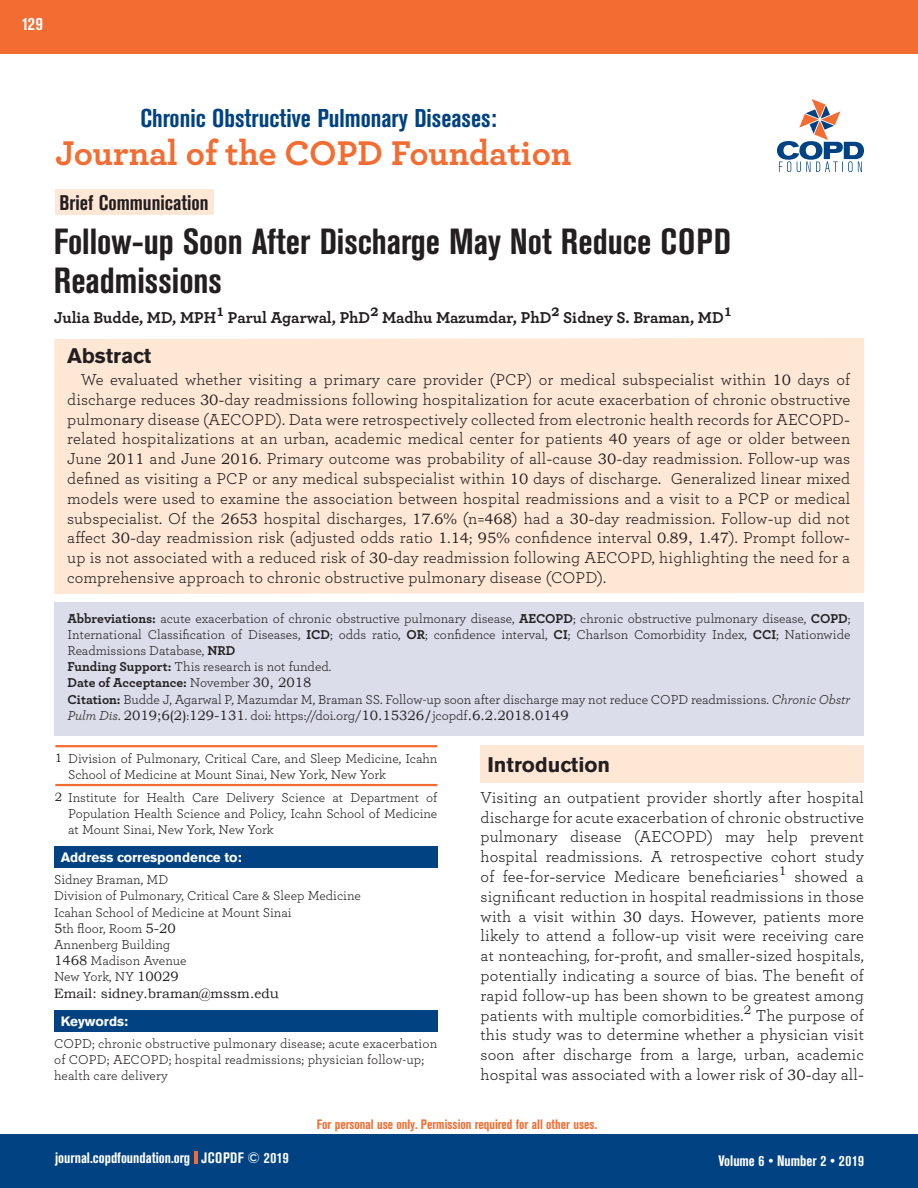
<style>
.page{position:relative;width:918px;height:1188px;background:#fff}
.page>*{position:absolute;margin:0;border:0;box-sizing:border-box;transform-origin:0 0}
.t1{font:700 condensed 36px/39px "Akzidenz Grotesk BE";color:#231f20}
.t2{font:700 36px "Breathe";color:#f36c32}
.t3{font:700 condensed 25.5px "Akzidenz Grotesk BE";color:#004282}
.t4{font:700 21px "Akzidenz Grotesk BE";color:#231f20}
.t5{font:700 condensed 21px "Akzidenz Grotesk BE";color:#231f20}
.t6{font:700 condensed 18px "Akzidenz Grotesk BE";color:#fff}
.t7{font:16.5px/19.8px "Breathe";letter-spacing:.01em;color:#231f20;text-align:justify}
.t8{font:700 16.5px "Breathe";color:#231f20}
.t9{font:700 condensed 15px "Akzidenz Grotesk BE";color:#fff}
.t10{font:13.5px/16.2px "Breathe";color:#231f20}
.t11{font:13.5px "Bookman Old Style";color:#231f20}
.t12{font:700 condensed 13.5px "Akzidenz Grotesk BE";color:#f36c32}
.t13{font:700 13.5px "Akzidenz Grotesk BE";color:#fff}
.s1{font-family:"Bookman Old Style";font-size:15px}
.s2{font-weight:700}
.s3{font-family:"Bookman Old Style"}
.s4{font-style:italic}
.s5{font-family:"Breathe";font-style:italic}
.s6{font-family:"Breathe"}
.s7{font-family:"Bookman Old Style";font-size:12px}
</style>
<div class="page">
<div style="left:0;top:1134px;width:918px;height:54px;background:#004282"></div>
<div style="left:0;top:0;width:918px;height:54px;background:#f36c32"></div>
<svg style="left:194px;top:1152px;width:3px;height:12px"></svg>
<svg style="left:777px;top:99px;width:87px;height:73px"></svg>
<div style="left:54px;top:338px;width:810px;height:256px;background:#fee7d4"></div>
<div style="left:54px;top:602px;width:810px;height:133px;background:#dbddeb"></div>
<div style="left:55px;top:189px;width:159px;height:25px;background:#fee7d4"></div>
<hr style="left:55px;top:745px;width:382px;height:2px;background:#f36c32">
<div style="left:54px;top:1010px;width:383px;height:21px;background:#004282"></div>
<div style="left:54px;top:846px;width:383px;height:22px;background:#004282"></div>
<hr style="left:55px;top:784px;width:382px;height:2px;background:#f36c32">
<div style="left:481px;top:745px;width:383px;height:38px;background:#fee7d4"></div>
<p class="t6" style="left:22px;top:13px;width:23px">129</p>
<h2 class="t3" style="left:140px;top:104px;width:358px">Chronic Obstructive Pulmonary Diseases:</h2>
<h1 class="t2" style="left:55px;top:125px;width:518px">Journal of the COPD Foundation</h1>
<p class="t5" style="left:60px;top:190px;width:151px">Brief Communication</p>
<h1 class="t1" style="left:54px;top:223px;width:679px">Follow-up Soon After Discharge May Not Reduce COPD<br>Readmissions</h1>
<p class="t8" style="left:54px;top:305px;width:680px">Julia Budde, MD, MPH<sup>1</sup> Parul Agarwal, PhD<sup>2</sup> Madhu Mazumdar, PhD<sup>2</sup> Sidney S. Braman, MD<sup>1</sup></p>
<p class="t4" style="left:67px;top:344px;width:85px">Abstract</p>
<p class="t7" style="left:67px;top:369px;width:785px;text-indent:14px">We evaluated whether visiting a primary care provider (PCP) or medical subspecialist within <span class="s1">10</span> days of discharge reduces <span class="s1">30-</span>day readmissions following hospitalization for acute exacerbation of chronic obstructive pulmonary disease (AECOPD). Data were retrospectively collected from electronic health records for AECOPD&shy;related hospitalizations at an urban, academic medical center for patients <span class="s1">40</span> years of age or older between June <span class="s1">2011</span> and June <span class="s1">2016</span>. Primary outcome was probability of all<span class="s1">-</span>cause <span class="s1">30-</span>day readmission. Follow<span class="s1">-</span>up was defined as visiting a PCP or any medical subspecialist within <span class="s1">10</span> days of discharge. Generalized linear mixed models were used to examine the association between hospital readmissions and a visit to a PCP or medical subspecialist. Of the <span class="s1">2653</span> hospital discharges, <span class="s1">17</span>.<span class="s1">6%</span> (n=<span class="s1">468</span>) had a <span class="s1">30-</span>day readmission. Follow<span class="s1">-</span>up did not affect <span class="s1">30-</span>day readmission risk (adjusted odds ratio <span class="s1">1</span>.<span class="s1">14</span>; <span class="s1">95%</span> confidence interval <span class="s1">0</span>.<span class="s1">89, 1</span>.<span class="s1">47</span>). Prompt follow&shy;up is not associated with a reduced risk of <span class="s1">30-</span>day readmission following AECOPD, highlighting the need for a comprehensive approach to chronic obstructive pulmonary disease (COPD).</p>
<p class="t10" style="left:68px;top:609px;width:785px"><span class="s2">Abbreviations:</span> acute exacerbation of chronic obstructive pulmonary disease, <span class="s2">AECOPD</span>; chronic obstructive pulmonary disease, <span class="s2">COPD</span>; International Classification of Diseases, <span class="s2">ICD</span>; odds ratio, <span class="s2">OR</span>; confidence interval, <span class="s2">CI</span>; Charlson Comorbidity Index, <span class="s2">CCI</span>; Nationwide Readmissions Database, <span class="s2">NRD<br>Funding Support:</span> This research is not funded.<br><span class="s2">Date of Acceptance:</span> November <span class="s3">30, 2018<br></span><span class="s2">Citation:</span> Budde J, Agarwal P, Mazumdar M, Braman SS. Follow-up soon after discharge may not reduce COPD readmissions. <span class="s4">Chronic Obstr</span></p>
<p class="t11" style="left:68px;top:706px;width:503px"><span class="s5">Pulm Dis</span><span class="s6">.</span> 2019;6(2)<span class="s6">:</span>129-131<span class="s6">. doi: https://doi.org/</span>10.15326/<span class="s6">jcopdf</span>.6.2.2018.0149</p>
<p class="t10" style="left:68px;top:750px;width:371px;text-indent:-13px"><span class="s7">1</span> Division of Pulmonary, Critical Care, and Sleep Medicine, Icahn<br>School of Medicine at Mount Sinai, New York, New York</p>
<p class="t4" style="left:487px;top:752px;width:124px">Introduction</p>
<p class="t10" style="left:68px;top:789px;width:371px;text-align:justify;text-indent:-13px"><span class="s7">2</span> Institute for Health Care Delivery Science at Department of Population Health Science and Policy, Icahn School of Medicine at Mount Sinai, New York, New York</p>
<p class="t7" style="left:481px;top:787px;width:385px">Visiting an outpatient provider shortly after hospital discharge for acute exacerbation of chronic obstructive pulmonary disease (AECOPD) may help prevent hospital readmissions. A retrospective cohort study of fee<span class="s1">-</span>for<span class="s1">-</span>service Medicare beneficiaries<sup>1</sup> showed a significant reduction in hospital readmissions in those with a visit within <span class="s1">30</span> days. However, patients more likely to attend a follow<span class="s1">-</span>up visit were receiving care at nonteaching, for<span class="s1">-</span>profit, and smaller<span class="s1">-</span>sized hospitals, potentially indicating a source of bias. The benefit of rapid follow<span class="s1">-</span>up has been shown to be greatest among patients with multiple comorbidities.<sup>2</sup> The purpose of this study was to determine whether a physician visit soon after discharge from a large, urban, academic hospital was associated with a lower risk of <span class="s1">30-</span>day all<span class="s1">-</span></p>
<p class="t13" style="left:61px;top:849px;width:182px">Address correspondence to:</p>
<p class="t10" style="left:54px;top:871px;width:309px">Sidney Braman, MD<br>Division of Pulmonary, Critical Care &amp; Sleep Medicine<br>Icahan School of Medicine at Mount Sinai<br><span class="s3">5</span>th floor, Room <span class="s3">5-20<br></span>Annenberg Building<br><span class="s3">1468</span> Madison Avenue<br>New York, NY <span class="s3">10029</span></p>
<p class="t11" style="left:54px;top:984px;width:226px">Email: sidney.braman@mssm.edu</p>
<p class="t13" style="left:61px;top:1013px;width:69px">Keywords:</p>
<p class="t10" style="left:54px;top:1035px;width:385px">COPD; chronic obstructive pulmonary disease; acute exacerbation of COPD; AECOPD; hospital readmissions; physician follow-up; health care delivery</p>
<p class="t12" style="left:317px;top:1117px;width:282px">For personal use only. Permission required for all other uses.</p>
<p class="t9" style="left:55px;top:1149px;width:235px">journal.copdfoundation.org JCOPDF © 2019</p>
<p class="t9" style="left:719px;top:1152px;width:147px">Volume 6 • Number 2 • 2019</p>
</div>
